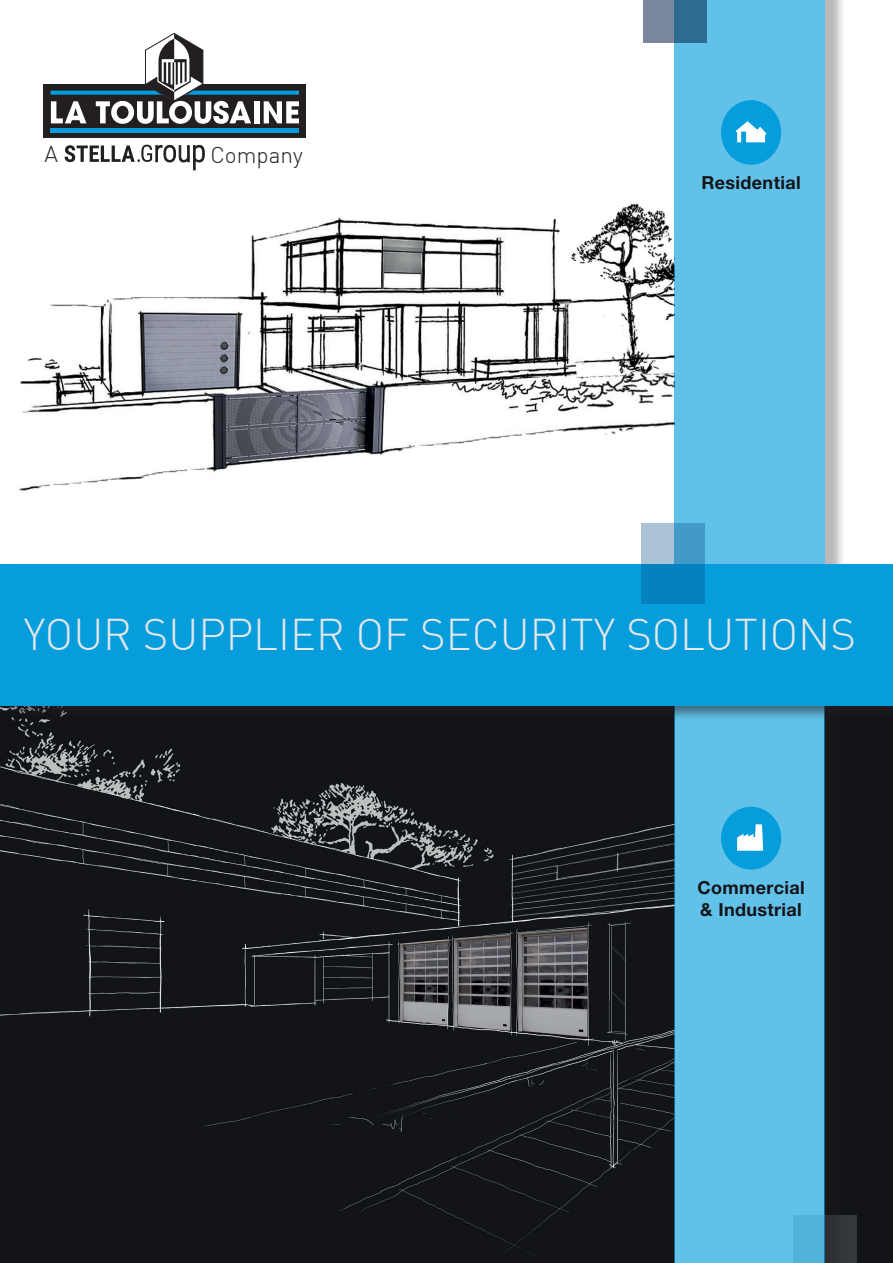
<style>
.page{position:relative;width:893px;height:1263px;background:#fff}
.page>*{position:absolute;margin:0;border:0;box-sizing:border-box;transform-origin:0 0}
.t1{font:300 43.5px "DIN";color:#e6e7e9}
.t2{font:300 22.5px "DIN";color:#231f20}
.t3{font:700 18px/21.6px "Helvetica Neue LT Std";letter-spacing:.02em;color:#121418}
</style>
<div class="page">
<hr style="left:0;top:564px;width:2px;height:141px;background:#069ddc">
<div style="left:825px;top:706px;width:68px;height:557px;background:#121418"></div>
<div style="left:793px;top:1215px;width:64px;height:48px;background:#34383d"></div>
<img style="left:0;top:705px;width:675px;height:558px">
<img style="left:18px;top:32px;width:657px;height:491px">
<div style="left:680px;top:0;width:166px;height:1263px;background:#231f20;opacity:.51"></div>
<div style="left:675px;top:0;width:150px;height:1263px;background:#62c1e9"></div>
<div style="left:6px;top:563px;width:887px;height:158px;background:#231f20;opacity:.51"></div>
<div style="left:1px;top:564px;width:892px;height:141px;background:#069ddc"></div>
<div style="left:44px;top:85px;width:262px;height:53px;background:#231f20"></div>
<hr style="left:51px;top:129px;width:248px;height:4px;background:#069ddc">
<svg style="left:51px;top:33px;width:248px;height:91px"></svg>
<svg style="left:641px;top:523px;width:64px;height:81px;background:#3e98c6"></svg>
<svg style="left:643px;top:0;width:64px;height:43px;background:#537897"></svg>
<svg style="left:65px;top:145px;width:140px;height:25px"></svg>
<div style="left:721px;top:807px;width:60px;height:63px;background:#069ddc;border-radius:50%"></div>
<svg style="left:737px;top:824px;width:26px;height:27px"></svg>
<div style="left:721px;top:100px;width:60px;height:65px;background:#069ddc;border-radius:50%"></div>
<svg style="left:736px;top:121px;width:30px;height:21px"></svg>
<hr style="left:0;top:483px;width:1px;height:148px;background:#2d424d">
<p class="t2" style="left:45px;top:140px;width:15px">A</p>
<p class="t2" style="left:210px;top:141px;width:94px">Company</p>
<p class="t3" style="left:701px;top:172px;width:101px">Residential</p>
<h1 class="t1" style="left:24px;top:608px;width:833px">YOUR SUPPLIER OF SECURITY SOLUTIONS</h1>
<p class="t3" style="left:697px;top:877px;width:109px">Commercial &amp; Industrial</p>
</div>
